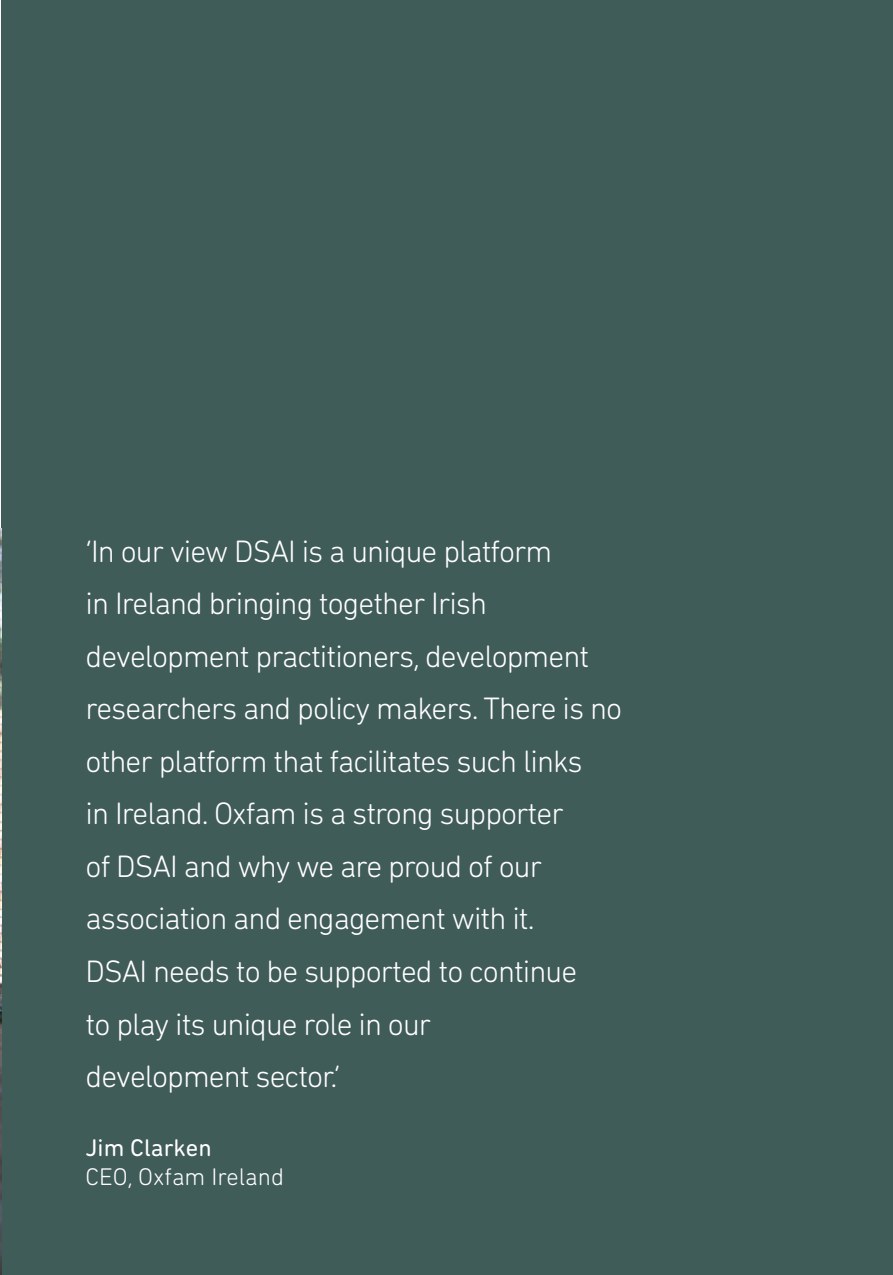
<style>
.page{position:relative;width:893px;height:1275px;background:#fff}
.page>*{position:absolute;margin:0;border:0;box-sizing:border-box;transform-origin:0 0}
.t1{font:300 31.5px/52.5px "DIN Next Rounded LT Pro";letter-spacing:-.03em;color:#fff}
.t2{font:300 24.5px "DIN Next Rounded LT Pro";color:#fff}
.t3{font:24.5px "DIN Next Rounded LT Pro";color:#fff}
</style>
<div class="page">
<div style="left:1px;top:0;width:892px;height:1275px;background:#405c59"></div>
<img style="left:0;top:528px;width:1px;height:746px">
<p class="t1" style="left:86px;top:525px;width:538px">‘In our view DSAI is a unique platform<br>in Ireland bringing together Irish development practitioners, development researchers and policy makers. There is no other platform that facilitates such links<br>in Ireland. Oxfam is a strong supporter<br>of DSAI and why we are proud of our association and engagement with it.<br>DSAI needs to be supported to continue<br>to play its unique role in our<br>development sector.’</p>
<p class="t3" style="left:86px;top:1133px;width:128px">Jim Clarken</p>
<p class="t2" style="left:86px;top:1163px;width:200px">CEO, Oxfam Ireland</p>
</div>
